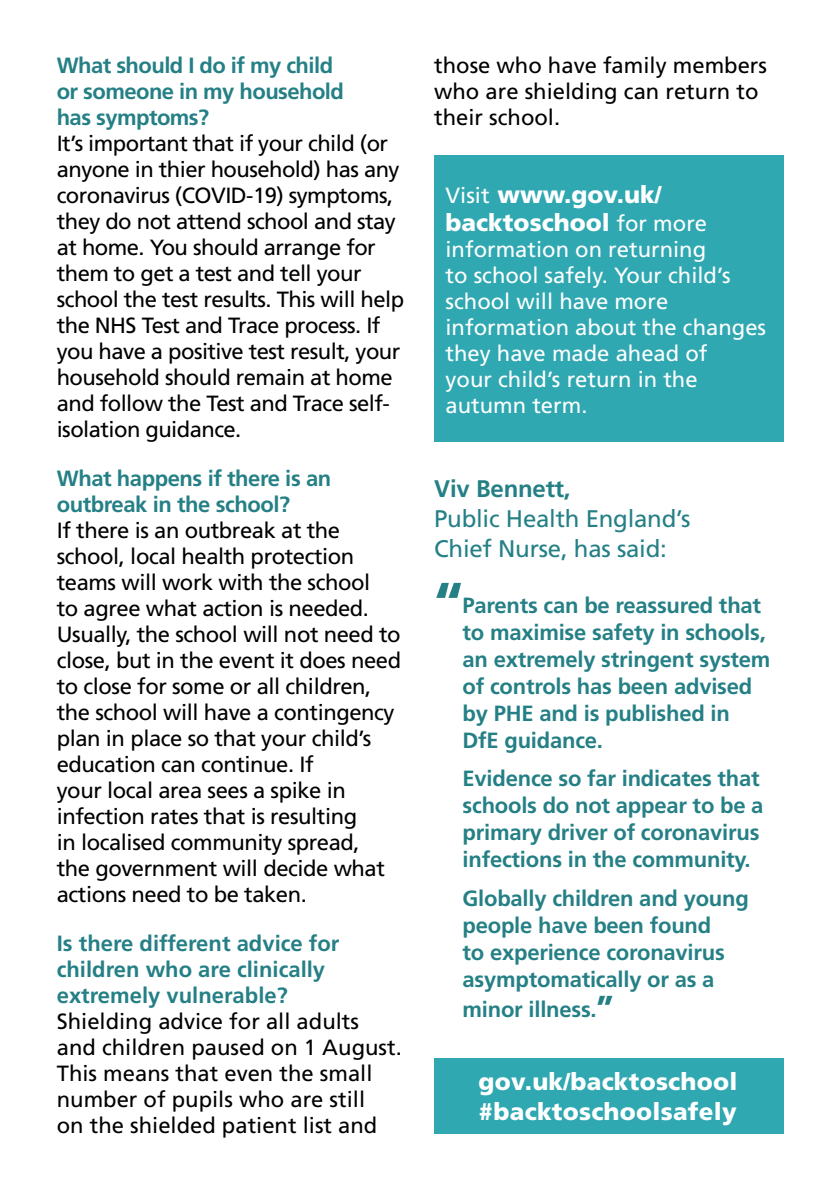
<style>
.page{position:relative;width:840px;height:1191px;background:#fff}
.page>*{position:absolute;margin:0;border:0;box-sizing:border-box;transform-origin:0 0}
.Quote{font:700 60px "Frutiger LT Std";color:#258086}
.Quote-2{font:24px/30px "Frutiger LT Std";letter-spacing:-.01em;color:#258086}
.Quote-3{font:900 24px "Frutiger LT Std";letter-spacing:.01em;color:#fff}
.body_heading{font:900 24px/28px "Frutiger LT Std";color:#fff}
.body_copy{font:22px/26px "Frutiger LT Std";letter-spacing:-.02em;color:#000}
.Quote-4{font:700 22px/27px "Frutiger LT Std";letter-spacing:-.01em;color:#258086}
.body_copy-2{font:22px/26px "Frutiger LT Std";color:#000}
.body_heading-2{font:22px/26px "Frutiger LT Std";color:#fff}
.body_heading-3{font:700 22px/26px "Frutiger LT Std";letter-spacing:-.025em;color:#258086}
.body_copy-3{font:700 22px/26px "Frutiger LT Std";color:#258086}
.s1{font-weight:400;font-size:22px}
.s2{font-weight:700}
.s3{font-size:36px}
</style>
<div class="page">
<div style="left:434px;top:155px;width:348px;height:286px;background:#2fa8b1"></div>
<div style="left:434px;top:1058px;width:348px;height:75px;background:#2fa8b1"></div>
<p class="body_heading-3" style="left:57px;top:53px;width:288px">What should I do if my child or someone in my household has symptoms?</p>
<p class="body_copy" style="left:57px;top:131px;width:349px">It’s important that if your child (or anyone in thier household) has any coronavirus (COVID-19) symptoms, they do not attend school and stay at home. You should arrange for them to get a test and tell your school the test results. This will help the NHS Test and Trace process. If you have a positive test result, your household should remain at home and follow the Test and Trace self&shy;isolation guidance.</p>
<p class="body_heading-3" style="left:57px;top:465px;width:276px">What happens if there is an outbreak in the school?</p>
<p class="body_copy" style="left:57px;top:517px;width:346px">If there is an outbreak at the school, local health protection teams will work with the school<br>to agree what action is needed.<br>Usually, the school will not need to close, but in the event it does need to close for some or all children, the school will have a contingency plan in place so that your child’s education can continue. If<br>your local area sees a spike in infection rates that is resulting<br>in localised community spread,<br>the government will decide what actions need to be taken.</p>
<p class="body_copy-3" style="left:57px;top:930px;width:284px">Is there different advice for children who are clinically extremely vulnerable?</p>
<p class="body_copy-2" style="left:57px;top:1008px;width:346px">Shielding advice for all adults and children paused on 1 August.<br>This means that even the small number of pupils who are still<br>on the shielded patient list and</p>
<p class="body_copy-2" style="left:434px;top:53px;width:334px">those who have family members who are shielding can return to their school.</p>
<p class="body_heading" style="left:445px;top:181px;width:263px"><span class="s1">Visit</span> www.gov.uk/ backtoschool <span class="s1">for more</span></p>
<p class="body_heading-2" style="left:445px;top:237px;width:322px">information on returning<br>to school safely. Your child’s school will have more information about the changes they have made ahead of<br>your child’s return in the autumn term.</p>
<p class="Quote-2" style="left:434px;top:473px;width:258px"><span class="s2">Viv Bennett,<br></span>Public Health England’s<br>Chief Nurse, has said:</p>
<p class="Quote" style="left:434px;top:568px;width:30px">“</p>
<p class="Quote-4" style="left:462px;top:592px;width:309px">Parents can be reassured that to maximise safety in schools, an extremely stringent system of controls has been advised by PHE and is published in<br>DfE guidance.</p>
<p class="Quote-4" style="left:462px;top:765px;width:302px">Evidence so far indicates that schools do not appear to be a primary driver of coronavirus infections in the community.</p>
<p class="Quote-4" style="left:462px;top:884px;width:288px">Globally children and young people have been found<br>to experience coronavirus asymptomatically or as a</p>
<p class="Quote-4" style="left:462px;top:995px;width:153px">minor illness.<span class="s3">”</span></p>
<p class="Quote-3" style="left:478px;top:1066px;width:260px">gov.uk/backtoschool</p>
<p class="Quote-3" style="left:478px;top:1096px;width:259px">#backtoschoolsafely</p>
</div>
